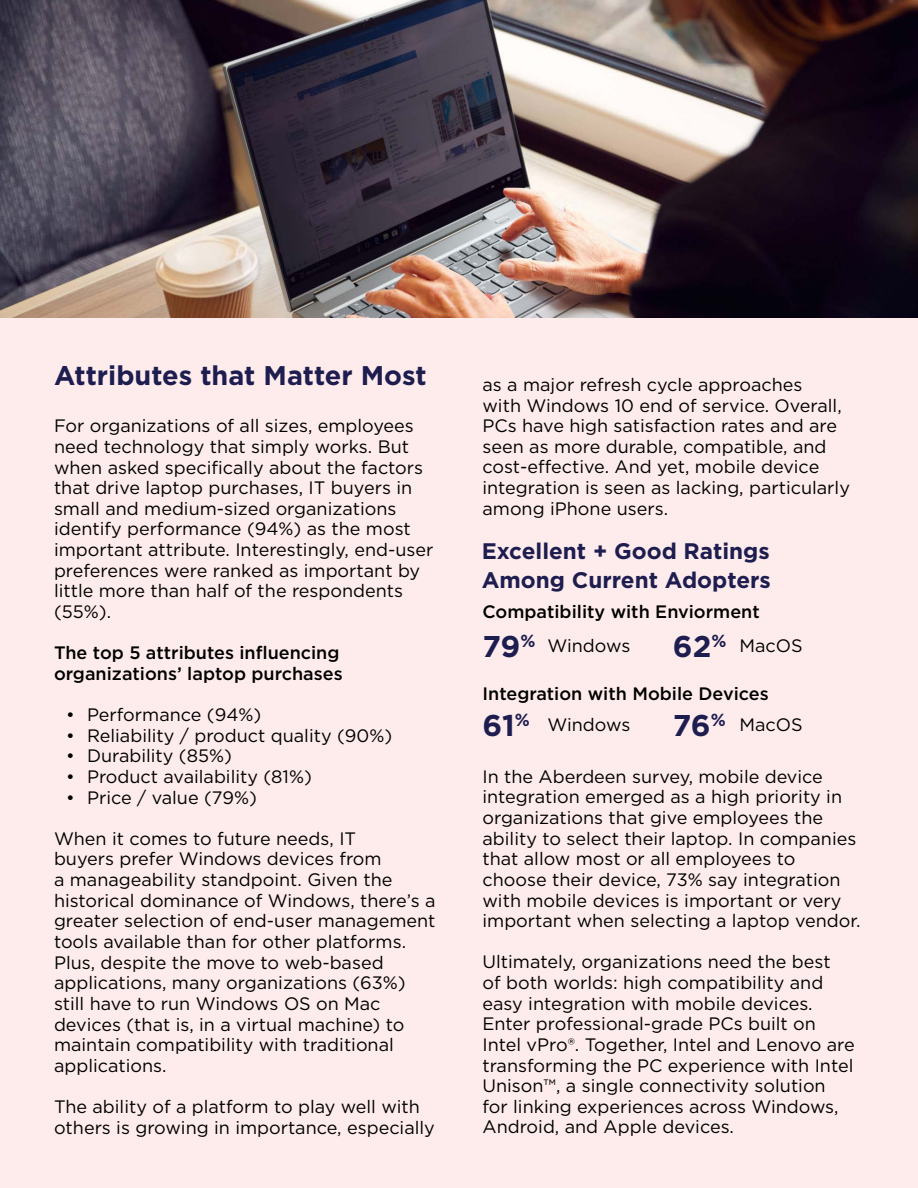
<style>
.page{position:relative;width:918px;height:1188px;background:#feecec}
.page>*{position:absolute;margin:0;border:0;box-sizing:border-box;transform-origin:0 0}
.t1{font:700 30px "Gotham";letter-spacing:-.01em;color:#1e1d50}
.t2{font:700 27px "Gotham";color:#1e1d50}
.t3{font:700 22.5px/28.5px "Gotham";color:#1e1d50}
.t4{font:18px/20.7px "Gotham";color:#000}
.t5{font:500 18px/20.7px "Gotham";color:#000}
</style>
<div class="page">
<img style="left:0;top:0;width:918px;height:318px">
<h2 class="t2" style="left:54px;top:357px;width:374px">Attributes that Matter Most</h2>
<p class="t4" style="left:54px;top:415px;width:381px">For organizations of all sizes, employees need technology that simply works. But when asked specifically about the factors that drive laptop purchases, IT buyers in small and medium-sized organizations identify performance (94%) as the most important attribute. Interestingly, end-user preferences were ranked as important by little more than half of the respondents (55%).</p>
<p class="t5" style="left:54px;top:642px;width:290px">The top 5 attributes influencing organizations’ laptop purchases</p>
<p class="t4" style="left:66px;top:704px;width:197px">• Performance (94%)</p>
<p class="t4" style="left:66px;top:725px;width:328px">• Reliability / product quality (90%)</p>
<p class="t4" style="left:66px;top:745px;width:167px">• Durability (85%)</p>
<p class="t4" style="left:66px;top:766px;width:247px">• Product availability (81%)</p>
<p class="t4" style="left:66px;top:787px;width:192px">• Price / value (79%)</p>
<p class="t4" style="left:54px;top:828px;width:383px">When it comes to future needs, IT<br>buyers prefer Windows devices from<br>a manageability standpoint. Given the historical dominance of Windows, there’s a greater selection of end-user management tools available than for other platforms.<br>Plus, despite the move to web-based applications, many organizations (63%) still have to run Windows OS on Mac devices (that is, in a virtual machine) to maintain compatibility with traditional applications.</p>
<p class="t4" style="left:54px;top:1096px;width:382px">The ability of a platform to play well with others is growing in importance, especially</p>
<p class="t4" style="left:482px;top:374px;width:369px">as a major refresh cycle approaches<br>with Windows 10 end of service. Overall, PCs have high satisfaction rates and are seen as more durable, compatible, and cost-effective. And yet, mobile device integration is seen as lacking, particularly among iPhone users.</p>
<p class="t3" style="left:482px;top:537px;width:291px">Excellent + Good Ratings<br>Among Current Adopters</p>
<p class="t5" style="left:482px;top:601px;width:279px">Compatibility with Enviorment</p>
<h1 class="t1" style="left:482px;top:626px;width:55px">79<sup>%</sup></h1>
<p class="t4" style="left:548px;top:635px;width:84px">Windows</p>
<h1 class="t1" style="left:673px;top:626px;width:55px">62<sup>%</sup></h1>
<p class="t4" style="left:740px;top:635px;width:65px">MacOS</p>
<p class="t5" style="left:482px;top:683px;width:288px">Integration with Mobile Devices</p>
<h1 class="t1" style="left:482px;top:706px;width:49px">61<sup>%</sup></h1>
<p class="t4" style="left:548px;top:714px;width:84px">Windows</p>
<h1 class="t1" style="left:673px;top:706px;width:54px">76<sup>%</sup></h1>
<p class="t4" style="left:740px;top:714px;width:65px">MacOS</p>
<p class="t4" style="left:482px;top:766px;width:379px">In the Aberdeen survey, mobile device integration emerged as a high priority in organizations that give employees the ability to select their laptop. In companies that allow most or all employees to choose their device, 73% say integration with mobile devices is important or very important when selecting a laptop vendor.</p>
<p class="t4" style="left:482px;top:951px;width:374px">Ultimately, organizations need the best<br>of both worlds: high compatibility and easy integration with mobile devices.<br>Enter professional-grade PCs built on Intel vPro®. Together, Intel and Lenovo are transforming the PC experience with Intel Unison™, a single connectivity solution for linking experiences across Windows, Android, and Apple devices.</p>
</div>
